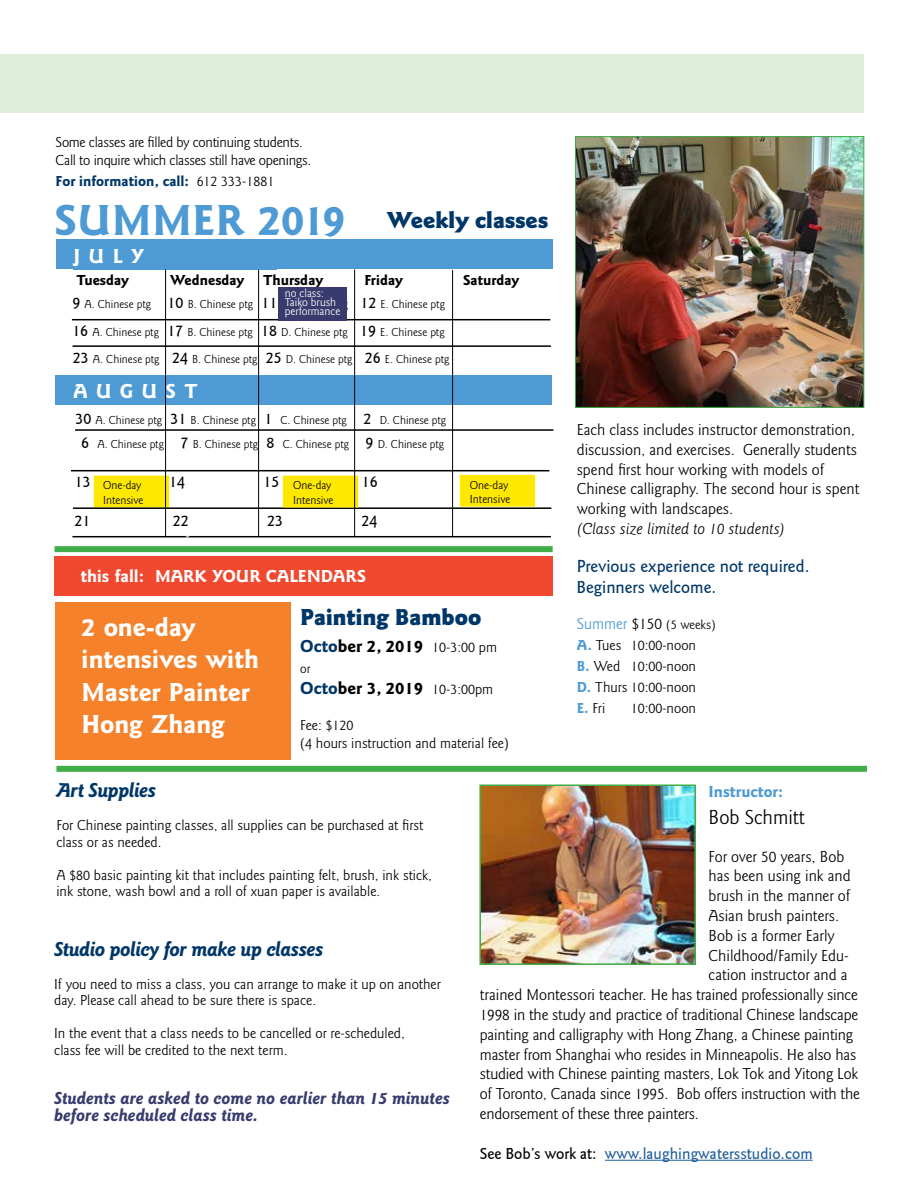
<style>
.page{position:relative;width:918px;height:1188px;background:#fff}
.page>*{position:absolute;margin:0;border:0;box-sizing:border-box;transform-origin:0 0}
.t1{font:700 45px "Goudy Sans FS";letter-spacing:.015em;color:#4d9ad4}
.t2{font:700 27px/32.4px "Goudy Sans FS";color:#fff}
.t3{font:900 24px "Goudy Sans";color:#003768}
.t4{font:italic 700 21px "Goudy Sans";letter-spacing:-.02em;color:#003768}
.t5{font:700 21px "Goudy Sans FS";letter-spacing:.4em;color:#fff}
.t6{font:21px "Goudy Sans";color:#000}
.t7{font:italic 700 18px/16.5px "Goudy Sans";color:#393b6e}
.t8{font:500 18px/21.6px "Goudy Sans";color:#003768}
.t9{font:700 18px "Goudy Sans";color:#000}
.t10{font:700 18px "Goudy Sans FS";color:#fff}
.t11{font:16.5px/19.8px "Goudy Sans";letter-spacing:-.01em;color:#000}
.t12{font:500 16.5px "Goudy Sans";color:#215e9e}
.t13{font:italic 16.5px "Goudy Sans";color:#000}
.t14{font:500 16.5px "Goudy Sans";color:#000}
.t15{font:700 16.5px "Goudy Sans";color:#4d9ad4}
.t16{font:15px/16.5px "Goudy Sans";color:#000}
.t17{font:15px/18px "Goudy Sans";letter-spacing:-.02em;color:#000}
.t18{font:700 15px "Goudy Sans";color:#000}
.t19{font:700 15px "Goudy Sans";color:#003768}
.t20{font:13.5px "Goudy Sans";color:#000}
.t21{font:12px/14.4px "Goudy Sans";color:#000}
.t22{font:12px/9px "Goudy Sans";color:#fff}
.s1{font-weight:400;color:#000}
.s2{font-weight:500;font-size:16.5px}
.s3{color:#003768}
.s4{font-weight:400;font-size:15px}
.s5{font-size:16.5px;color:#4d9ad4}
.s6{font-size:16.5px}
.s7{font-weight:700;color:#4d9ad4}
.s8{color:#000}
</style>
<div class="page">
<div style="left:94px;top:476px;width:75px;height:31px;background:#ffe800"></div>
<div style="left:56px;top:239px;width:496px;height:30px;background:#4d9ad4"></div>
<div style="left:56px;top:375px;width:496px;height:30px;background:#4d9ad4"></div>
<hr style="left:75px;top:429px;width:478px;height:2px;background:#000">
<hr style="left:71px;top:470px;width:478px;height:1px;background:#000">
<hr style="left:72px;top:319px;width:478px;height:1px;background:#000">
<hr style="left:73px;top:345px;width:478px;height:2px;background:#000">
<hr style="left:73px;top:507px;width:478px;height:2px;background:#000">
<hr style="left:72px;top:536px;width:479px;height:1px;background:#000">
<div style="left:283px;top:476px;width:75px;height:31px;background:#ffe800"></div>
<hr style="left:165px;top:269px;width:1px;height:268px;background:#000">
<hr style="left:258px;top:270px;width:1px;height:267px;background:#000">
<hr style="left:354px;top:270px;width:1px;height:267px;background:#000">
<hr style="left:452px;top:270px;width:1px;height:267px;background:#000">
<img style="left:577px;top:138px;width:285px;height:268px">
<div style="left:575px;top:136px;width:289px;height:272px;border:1px solid #41ad49"></div>
<div style="left:0;top:54px;width:864px;height:58px;background:#dfedda"></div>
<div style="left:56px;top:766px;width:811px;height:6px;background:#41ad49"></div>
<div style="left:460px;top:475px;width:75px;height:32px;background:#ffe800;border:2px solid #ffe800"></div>
<hr style="left:605px;top:1160px;width:208px;height:1px;background:#215e9e">
<img style="left:480px;top:785px;width:216px;height:180px">
<div style="left:480px;top:785px;width:215px;height:179px;border:1px solid #41ad49"></div>
<div style="left:56px;top:602px;width:235px;height:157px;background:#f5822b"></div>
<div style="left:54px;top:557px;width:499px;height:39px;background:#f0492f"></div>
<div style="left:55px;top:546px;width:498px;height:6px;background:#41ad49"></div>
<div style="left:278px;top:287px;width:69px;height:33px;background:#393b6e"></div>
<p class="t17" style="left:56px;top:134px;width:257px">Some classes are filled by continuing students.<br>Call to inquire which classes still have openings.</p>
<p class="t19" style="left:56px;top:173px;width:220px">For information, call: <span class="s1">612 333-1881</span></p>
<h1 class="t1" style="left:55px;top:194px;width:292px">SUMMER 2019</h1>
<p class="t5" style="left:73px;top:244px;width:72px">JULY</p>
<h3 class="t3" style="left:387px;top:206px;width:163px">Weekly classes</h3>
<p class="t18" style="left:76px;top:271px;width:54px">Tuesday</p>
<p class="t18" style="left:170px;top:271px;width:76px">Wednesday</p>
<p class="t18" style="left:263px;top:271px;width:61px">Thursday</p>
<p class="t18" style="left:364px;top:271px;width:40px">Friday</p>
<p class="t18" style="left:463px;top:271px;width:58px">Saturday</p>
<p class="t21" style="left:72px;top:297px;width:374px"><span class="s2">9</span> A. Chinese ptg <span class="s2">10</span> B. Chinese ptg <span class="s2">11</span> D. Chinese ptg <span class="s2">12</span> E. Chinese ptg</p>
<p class="t21" style="left:72px;top:325px;width:374px"><span class="s2">16</span> A. Chinese ptg <span class="s2">17</span> B. Chinese ptg <span class="s2">18</span> D. Chinese ptg <span class="s2">19</span> E. Chinese ptg</p>
<p class="t21" style="left:73px;top:352px;width:378px"><span class="s2">23</span> A. Chinese ptg <span class="s2">24</span> B. Chinese ptg <span class="s2">25</span> D. Chinese ptg <span class="s2">26</span> E. Chinese ptg</p>
<p class="t22" style="left:285px;top:289px;width:57px">no class:<br>Taiko brush performance</p>
<p class="t5" style="left:73px;top:379px;width:126px">AUGUST</p>
<p class="t21" style="left:76px;top:414px;width:372px"><span class="s2">30</span> A. Chinese ptg <span class="s2">31</span> B. Chinese ptg <span class="s2">1</span> C. Chinese ptg <span class="s2">2</span> D. Chinese ptg</p>
<p class="t21" style="left:81px;top:437px;width:365px"><span class="s2">6</span> A. Chinese ptg <span class="s2">7</span> B. Chinese ptg <span class="s2">8</span> C. Chinese ptg <span class="s2">9</span> D. Chinese ptg</p>
<p class="t14" style="left:75px;top:472px;width:17px">13</p>
<p class="t14" style="left:169px;top:472px;width:17px">14</p>
<p class="t14" style="left:263px;top:472px;width:17px">15</p>
<p class="t14" style="left:362px;top:472px;width:17px">16</p>
<p class="t14" style="left:74px;top:511px;width:17px">21</p>
<p class="t14" style="left:173px;top:511px;width:17px">22</p>
<p class="t14" style="left:267px;top:511px;width:17px">23</p>
<p class="t14" style="left:361px;top:511px;width:17px">24</p>
<p class="t22" style="left:185px;top:533px;width:10px">E.</p>
<p class="t21" style="left:103px;top:478px;width:42px">One-day<br>Intensive</p>
<p class="t21" style="left:293px;top:478px;width:42px">One-day<br>Intensive</p>
<p class="t10" style="left:81px;top:565px;width:287px">this fall: MARK YOUR CALENDARS</p>
<p class="t21" style="left:470px;top:478px;width:42px">One-day<br>Intensive</p>
<h2 class="t2" style="left:82px;top:611px;width:179px">2 one-day intensives with<br>Master Painter<br>Hong Zhang</h2>
<h3 class="t3" style="left:300px;top:603px;width:183px">Painting Bamboo</h3>
<p class="t9" style="left:300px;top:635px;width:198px"><span class="s3">Octo</span>ber 2, 2019 <span class="s4">10-3:00 pm</span></p>
<p class="t20" style="left:300px;top:661px;width:12px">or</p>
<p class="t9" style="left:300px;top:677px;width:195px"><span class="s3">Octo</span>ber 3, 2019 <span class="s4">10-3:00pm</span></p>
<p class="t16" style="left:300px;top:716px;width:210px;line-height:18px">Fee: $120<br>(4 hours instruction and material fee)</p>
<p class="t11" style="left:577px;top:420px;width:284px">Each class includes instructor demonstration, discussion, and exercises. Generally students spend first hour working with models of Chinese calligraphy. The second hour is spent working with landscapes.</p>
<p class="t13" style="left:577px;top:520px;width:210px">(Class size limited to 10 students)</p>
<p class="t8" style="left:577px;top:555px;width:234px">Previous experience not required.<br>Beginners welcome.</p>
<p class="t20" style="left:577px;top:617px;width:141px"><span class="s5">Summer</span> <span class="s6">$150</span> (5 weeks)</p>
<p class="t16" style="left:577px;top:635px;width:121px;line-height:21px;text-align:justify"><span class="s7">A.</span> Tues 10:00-noon <span class="s7">B.</span> Wed 10:00-noon <span class="s7">D.</span> Thurs 10:00-noon <span class="s7">E.</span> Fri</p>
<p class="t16" style="left:631px;top:701px;width:67px">10:00-noon</p>
<p class="t4" style="left:56px;top:778px;width:101px">Art Supplies</p>
<p class="t16" style="left:56px;top:817px;width:368px">For Chinese painting classes, all supplies can be purchased at first class or as needed.</p>
<p class="t16" style="left:56px;top:867px;width:377px">A $80 basic painting kit that includes painting felt, brush, ink stick, ink stone, wash bowl and a roll of xuan paper is available.</p>
<p class="t4" style="left:54px;top:937px;width:271px">Studio policy for make up classes</p>
<p class="t16" style="left:54px;top:976px;width:388px">If you need to miss a class, you can arrange to make it up on another day. Please call ahead to be sure there is space.</p>
<p class="t16" style="left:54px;top:1025px;width:352px">In the event that a class needs to be cancelled or re-scheduled, class fee will be credited to the next term.</p>
<p class="t7" style="left:54px;top:1090px;width:397px">Students are asked to come no earlier than 15 minutes before scheduled class time.</p>
<p class="t15" style="left:709px;top:782px;width:76px">Instructor:</p>
<p class="t6" style="left:709px;top:805px;width:98px">Bob Schmitt</p>
<p class="t11" style="left:709px;top:847px;width:137px">For over 50 years, Bob</p>
<p class="t11" style="left:709px;top:866px;width:144px">has been using ink and</p>
<p class="t11" style="left:709px;top:886px;width:143px">brush in the manner of</p>
<p class="t11" style="left:709px;top:906px;width:132px">Asian brush painters.</p>
<p class="t11" style="left:709px;top:926px;width:128px">Bob is a former Early</p>
<p class="t11" style="left:709px;top:946px;width:142px">Childhood/Family Edu-</p>
<p class="t11" style="left:709px;top:965px;width:141px">cation instructor and a</p>
<p class="t11" style="left:480px;top:985px;width:380px">trained Montessori teacher. He has trained professionally since</p>
<p class="t11" style="left:480px;top:1005px;width:380px">1998 in the study and practice of traditional Chinese landscape</p>
<p class="t11" style="left:480px;top:1025px;width:375px">painting and calligraphy with Hong Zhang, a Chinese painting</p>
<p class="t11" style="left:480px;top:1045px;width:378px">master from Shanghai who resides in Minneapolis. He also has</p>
<p class="t11" style="left:480px;top:1064px;width:380px">studied with Chinese painting masters, Lok Tok and Yitong Lok</p>
<p class="t11" style="left:480px;top:1084px;width:382px">of Toronto, Canada since 1995. Bob offers instruction with the</p>
<p class="t11" style="left:480px;top:1104px;width:221px">endorsement of these three painters.</p>
<p class="t12" style="left:480px;top:1144px;width:334px"><span class="s8">See Bob’s work at:</span> www.laughingwatersstudio.com</p>
</div>
